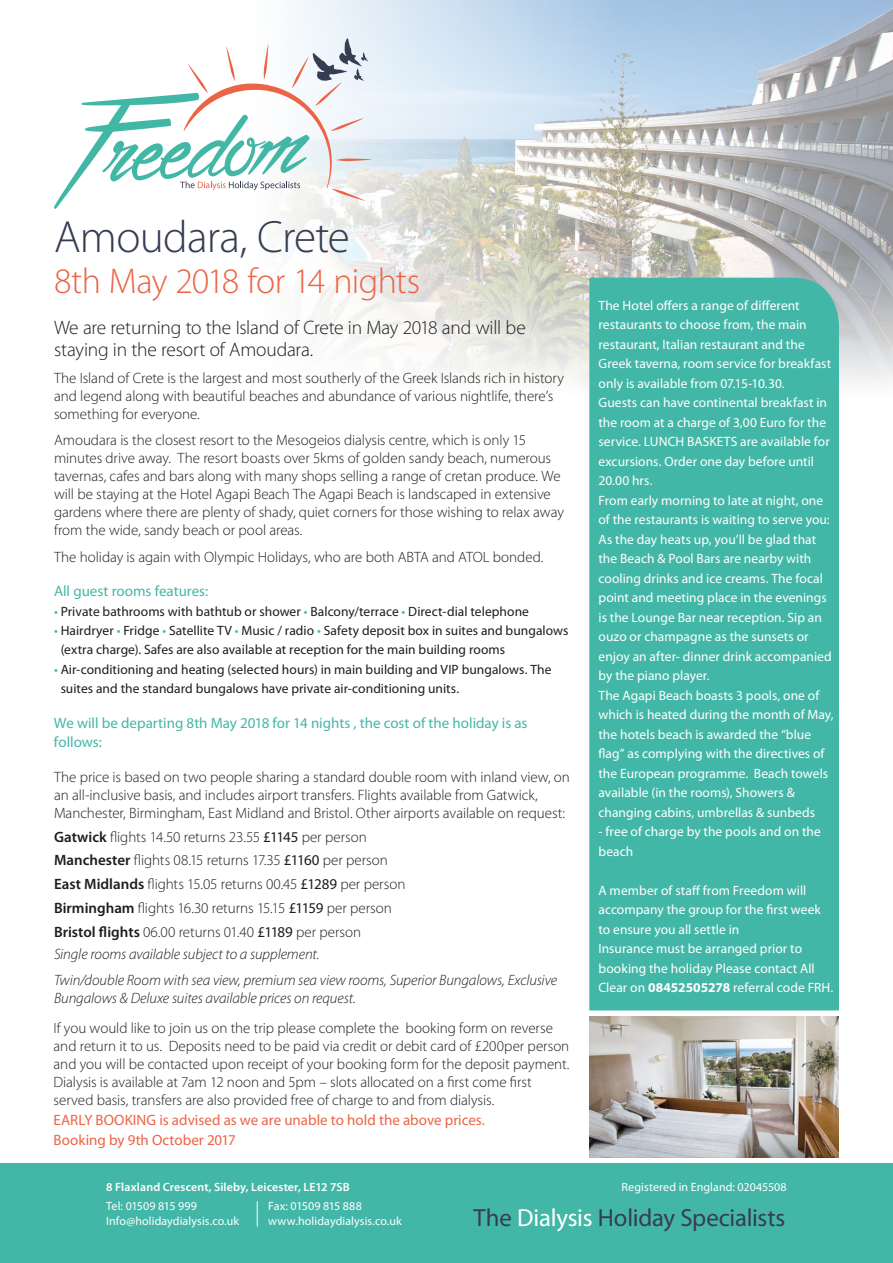
<style>
.page{position:relative;width:893px;height:1263px;background:#fff}
.page>*{position:absolute;margin:0;border:0;box-sizing:border-box;transform-origin:0 0}
.t1{font:300 45.3px "Myriad Pro";letter-spacing:-.02em;color:#363d53}
.t2{font:300 35.85px "Myriad Pro";letter-spacing:-.02em;color:#ec6446}
.t3{font:24.75px "Myriad Pro";letter-spacing:-.01em;color:#363d53}
.t4{font:300 19.5px/22.5px "Myriad Pro";letter-spacing:-.015em;color:#1d1d1b}
.t5{font:300 15px/18px "Myriad Pro";letter-spacing:-.005em;color:#1d1d1b}
.t6{font:italic 300 15px/26.5px "Myriad Pro";letter-spacing:-.005em;color:#1d1d1b}
.t7{font:15px/19.5px "Myriad Pro";color:#43b7a7}
.t8{font:15px/19.5px "Myriad Pro";color:#ec6446}
.t9{font:13.5px/19.5px "Myriad Pro";letter-spacing:.005em;color:#fff}
.t10{font:13.5px/19.5px "Myriad Pro";letter-spacing:.005em;color:#1d1d1b}
.t11{font:12px "Myriad Pro";letter-spacing:.005em;color:#fff}
.t12{font:600 12px "Myriad Pro";letter-spacing:.01em;color:#fff}
.t13{font:12px "Myriad Pro";letter-spacing:-.015em;color:#fff}
.s1{color:#43b7a7}
.s2{font-weight:600}
.s3{font-weight:400}
.s4{font-weight:700}
.s5{color:#fff}
</style>
<div class="page">
<img style="left:282px;top:0;width:611px;height:383px">
<div style="left:0;top:1163px;width:893px;height:100px;background:#43b7a7"></div>
<svg style="left:54px;top:38px;width:318px;height:171px"></svg>
<svg style="left:257px;top:1201px;width:1px;height:25px"></svg>
<div style="left:589px;top:278px;width:250px;height:732px;background:#43b7a7"></div>
<img style="left:589px;top:1016px;width:250px;height:141px">
<h1 class="t1" style="left:54px;top:210px;width:297px">Amoudara, Crete</h1>
<h2 class="t2" style="left:54px;top:260px;width:368px">8th May 2018 for 14 nights</h2>
<h3 class="t4" style="left:54px;top:316px;width:473px">We are returning to the Island of Crete in May 2018 and will be staying in the resort of Amoudara.</h3>
<p class="t5" style="left:54px;top:368px;width:512px">The Island of Crete is the largest and most southerly of the Greek Islands rich in history and legend along with beautiful beaches and abundance of various nightlife, there’s something for everyone.</p>
<p class="t5" style="left:54px;top:431px;width:511px">Amoudara is the closest resort to the Mesogeios dialysis centre, which is only 15 minutes drive away. The resort boasts over 5kms of golden sandy beach, numerous tavernas, cafes and bars along with many shops selling a range of cretan produce. We will be staying at the Hotel Agapi Beach The Agapi Beach is landscaped in extensive gardens where there are plenty of shady, quiet corners for those wishing to relax away from the wide, sandy beach or pool areas.</p>
<p class="t5" style="left:54px;top:547px;width:491px">The holiday is again with Olympic Holidays, who are both ABTA and ATOL bonded.</p>
<p class="t7" style="left:54px;top:581px;width:156px">All guest rooms features:</p>
<p class="t10" style="left:54px;top:601px;width:477px"><span class="s1">•</span> Private bathrooms with bathtub or shower <span class="s1">•</span> Balcony/terrace <span class="s1">•</span> Direct-dial telephone</p>
<p class="t10" style="left:61px;top:620px;width:509px;text-indent:-7px"><span class="s1">•</span> Hairdryer <span class="s1">•</span> Fridge <span class="s1">•</span> Satellite TV <span class="s1">•</span> Music / radio <span class="s1">•</span> Safety deposit box in suites and bungalows (extra charge). Safes are also available at reception for the main building rooms</p>
<p class="t10" style="left:61px;top:659px;width:492px;text-indent:-7px"><span class="s1">•</span> Air-conditioning and heating (selected hours) in main building and VIP bungalows. The suites and the standard bungalows have private air-conditioning units.</p>
<p class="t7" style="left:54px;top:713px;width:475px">We will be departing 8th May 2018 for 14 nights , the cost of the holiday is as follows:</p>
<p class="t5" style="left:54px;top:768px;width:517px">The price is based on two people sharing a standard double room with inland view, on an all-inclusive basis, and includes airport transfers. Flights available from Gatwick,<br>Manchester, Birmingham, East Midland and Bristol. Other airports available on request:</p>
<p class="t5" style="left:54px;top:824px;width:353px;line-height:23.7px"><span class="s2">Gatwick</span> flights 14.50 returns 23.55 <span class="s3">£1145</span> per person <span class="s2">Manchester</span> flights 08.15 returns 17.35 <span class="s3">£1160</span> per person <span class="s2">East Midlands</span> flights 15.05 returns 00.45 <span class="s3">£1289</span> per person <span class="s2">Birmingham</span> flights 16.30 returns 15.15 <span class="s3">£1159</span> per person <span class="s2">Bristol flights</span> 06.00 returns 01.40 <span class="s3">£1189</span> per person</p>
<p class="t6" style="left:54px;top:940px;width:505px">Single rooms available subject to a supplement.<br>Twin/double Room with sea view, premium sea view rooms, Superior Bungalows, Exclusive</p>
<p class="t6" style="left:54px;top:985px;width:303px">Bungalows &amp; Deluxe suites available prices on request.</p>
<p class="t5" style="left:54px;top:1019px;width:517px">If you would like to join us on the trip please complete the booking form on reverse and return it to us. Deposits need to be paid via credit or debit card of £200per person and you will be contacted upon receipt of your booking form for the deposit payment.<br>Dialysis is available at 7am 12 noon and 5pm – slots allocated on a first come first served basis, transfers are also provided free of charge to and from dialysis.</p>
<p class="t8" style="left:54px;top:1110px;width:433px">EARLY BOOKING is advised as we are unable to hold the above prices.<br>Booking by 9th October 2017</p>
<p class="t9" style="left:598px;top:295px;width:236px">The Hotel offers a range of different restaurants to choose from, the main restaurant, Italian restaurant and the Greek taverna, room service for breakfast only is available from 07.15-10.30.<br>Guests can have continental breakfast in the room at a charge of 3,00 Euro for the service. LUNCH BASKETS are available for excursions. Order one day before until 20.00 hrs.<br>From early morning to late at night, one of the restaurants is waiting to serve you:<br>As the day heats up, you’ll be glad that the Beach &amp; Pool Bars are nearby with cooling drinks and ice creams. The focal point and meeting place in the evenings is the Lounge Bar near reception. Sip an ouzo or champagne as the sunsets or enjoy an after- dinner drink accompanied by the piano player.<br>The Agapi Beach boasts 3 pools, one of which is heated during the month of May, the hotels beach is awarded the “blue flag” as complying with the directives of the European programme. Beach towels available (in the rooms), Showers &amp; changing cabins, umbrellas &amp; sunbeds</p>
<p class="t9" style="left:598px;top:822px;width:224px">- free of charge by the pools and on the beach</p>
<p class="t9" style="left:598px;top:880px;width:236px">A member of staff from Freedom will accompany the group for the first week to ensure you all settle in<br>Insurance must be arranged prior to booking the holiday Please contact All Clear on <span class="s4">08452505278</span> referral code FRH.</p>
<p class="t12" style="left:106px;top:1179px;width:245px">8 Flaxland Crescent, Sileby, Leicester, LE12 7SB</p>
<p class="t13" style="left:106px;top:1199px;width:92px">Tel: 01509 815 999</p>
<p class="t13" style="left:268px;top:1199px;width:95px">Fax: 01509 815 888</p>
<p class="t11" style="left:106px;top:1214px;width:134px">Info@holidaydialysis.co.uk</p>
<p class="t11" style="left:268px;top:1214px;width:135px">www.holidaydialysis.co.uk</p>
<p class="t11" style="left:622px;top:1180px;width:167px">Registered in England: 02045508</p>
<h3 class="t3" style="left:474px;top:1202px;width:313px">The <span class="s5">Dialysis</span> Holiday Specialists</h3>
</div>
